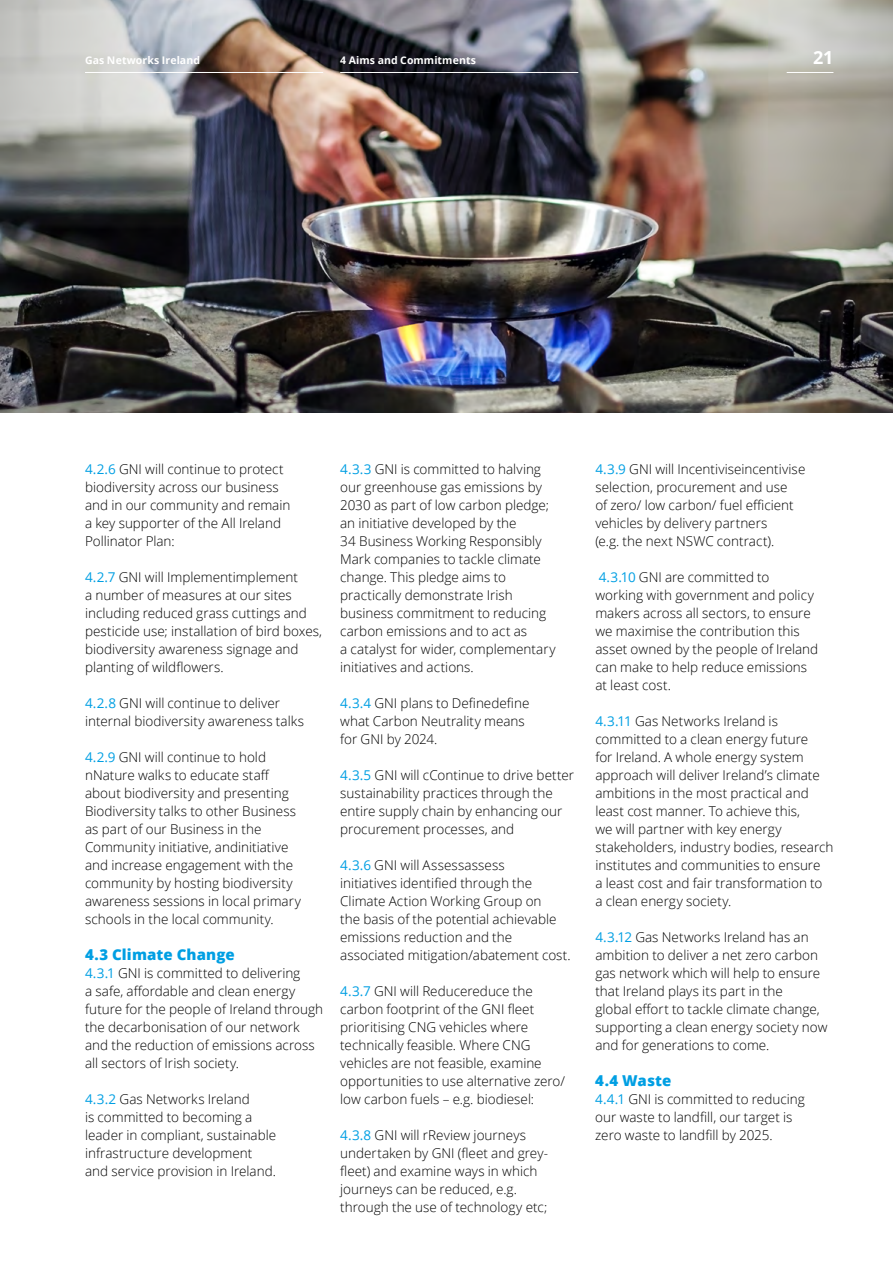
<style>
.page{position:relative;width:893px;height:1263px;background:#fff}
.page>*{position:absolute;margin:0;border:0;box-sizing:border-box;transform-origin:0 0}
.t1{font:700 18px "Open Sans";color:#fff}
.t2{font:800 15px "Open Sans";letter-spacing:.005em;color:#009fe3}
.t3{font:300 13.5px/18px "Open Sans";color:#000}
.t4{font:700 10.5px "Open Sans";letter-spacing:.01em;color:#fff}
.s1{font-weight:400;color:#009fe3}
</style>
<div class="page">
<img style="left:0;top:0;width:893px;height:412px">
<hr style="left:340px;top:72px;width:238px;height:1px;background:#fff">
<hr style="left:85px;top:72px;width:238px;height:1px;background:#fff">
<hr style="left:787px;top:72px;width:46px;height:1px;background:#fff">
<p class="t4" style="left:85px;top:53px;width:117px">Gas Networks Ireland</p>
<p class="t4" style="left:340px;top:53px;width:137px">4 Aims and Commitments</p>
<p class="t1" style="left:813px;top:45px;width:22px">21</p>
<p class="t3" style="left:85px;top:460px;width:200px"><span class="s1">4.2.6</span> GNI will continue to protect biodiversity across our business</p>
<p class="t3" style="left:85px;top:496px;width:207px">and in our community and remain</p>
<p class="t3" style="left:85px;top:514px;width:198px">a key supporter of the All Ireland<br>Pollinator Plan:</p>
<p class="t3" style="left:85px;top:568px;width:214px"><span class="s1">4.2.7</span> GNI will Implementimplement a number of measures at our sites</p>
<p class="t3" style="left:85px;top:604px;width:223px">including reduced grass cuttings and</p>
<p class="t3" style="left:85px;top:622px;width:239px">pesticide use; installation of bird boxes, biodiversity awareness signage and planting of wildflowers.</p>
<p class="t3" style="left:85px;top:694px;width:221px"><span class="s1">4.2.8</span> GNI will continue to deliver internal biodiversity awareness talks</p>
<p class="t3" style="left:85px;top:748px;width:213px"><span class="s1">4.2.9</span> GNI will continue to hold nNature walks to educate staff about biodiversity and presenting Biodiversity talks to other Business as part of our Business in the Community initiative, andinitiative</p>
<p class="t3" style="left:85px;top:855px;width:210px">and increase engagement with the</p>
<p class="t3" style="left:85px;top:873px;width:217px">community by hosting biodiversity awareness sessions in local primary schools in the local community.</p>
<h5 class="t2" style="left:85px;top:943px;width:151px">4.3 Climate Change</h5>
<p class="t3" style="left:85px;top:964px;width:217px"><span class="s1">4.3.1</span> GNI is committed to delivering a safe, affordable and clean energy</p>
<p class="t3" style="left:85px;top:1000px;width:240px">future for the people of Ireland through</p>
<p class="t3" style="left:85px;top:1018px;width:216px">the decarbonisation of our network</p>
<p class="t3" style="left:85px;top:1036px;width:231px">and the reduction of emissions across all sectors of Irish society.</p>
<p class="t3" style="left:85px;top:1090px;width:193px"><span class="s1">4.3.2</span> Gas Networks Ireland<br>is committed to becoming a leader in compliant, sustainable infrastructure development and service provision in Ireland.</p>
<p class="t3" style="left:340px;top:459px;width:210px"><span class="s1">4.3.3</span> GNI is committed to halving our greenhouse gas emissions by<br>2030 as part of low carbon pledge; an initiative developed by the<br>34 Business Working Responsibly<br>Mark companies to tackle climate</p>
<p class="t3" style="left:340px;top:567px;width:174px">change. This pledge aims to practically demonstrate Irish</p>
<p class="t3" style="left:340px;top:603px;width:217px">business commitment to reducing carbon emissions and to act as<br>a catalyst for wider, complementary initiatives and actions.</p>
<p class="t3" style="left:340px;top:693px;width:191px"><span class="s1">4.3.4</span> GNI plans to Definedefine what Carbon Neutrality means for GNI by 2024.</p>
<p class="t3" style="left:340px;top:765px;width:235px"><span class="s1">4.3.5</span> GNI will cContinue to drive better sustainability practices through the entire supply chain by enhancing our</p>
<p class="t3" style="left:340px;top:819px;width:175px">procurement processes, and</p>
<p class="t3" style="left:340px;top:855px;width:232px"><span class="s1">4.3.6</span> GNI will Assessassess<br>initiatives identified through the Climate Action Working Group on<br>the basis of the potential achievable emissions reduction and the associated mitigation/abatement cost.</p>
<p class="t3" style="left:340px;top:981px;width:203px"><span class="s1">4.3.7</span> GNI will Reducereduce the carbon footprint of the GNI fleet prioritising CNG vehicles where technically feasible. Where CNG vehicles are not feasible, examine</p>
<p class="t3" style="left:340px;top:1071px;width:226px">opportunities to use alternative zero/</p>
<p class="t3" style="left:340px;top:1089px;width:195px">low carbon fuels – e.g. biodiesel:</p>
<p class="t3" style="left:340px;top:1125px;width:209px"><span class="s1">4.3.8</span> GNI will rReview journeys undertaken by GNI (fleet and grey&shy;fleet) and examine ways in which journeys can be reduced, e.g. through the use of technology etc;</p>
<h5 class="t3" style="left:595px;top:459px;width:212px"><span class="s1">4.3.9</span> GNI will Incentiviseincentivise</h5>
<p class="t3" style="left:595px;top:477px;width:194px">selection, procurement and use</p>
<p class="t3" style="left:595px;top:495px;width:200px">of zero/ low carbon/ fuel efficient vehicles by delivery partners (e.g. the next NSWC contract).</p>
<p class="t3" style="left:595px;top:567px;width:224px"><span class="s1">4.3.10</span> GNI are committed to<br>working with government and policy makers across all sectors, to ensure we maximise the contribution this asset owned by the people of Ireland can make to help reduce emissions at least cost.</p>
<h5 class="t3" style="left:595px;top:711px;width:184px"><span class="s1">4.3.11</span> Gas Networks Ireland is</h5>
<p class="t3" style="left:595px;top:729px;width:214px">committed to a clean energy future for Ireland. A whole energy system</p>
<p class="t3" style="left:595px;top:765px;width:226px">approach will deliver Ireland’s climate ambitions in the most practical and</p>
<p class="t3" style="left:595px;top:801px;width:206px">least cost manner. To achieve this,</p>
<p class="t3" style="left:595px;top:819px;width:240px">we will partner with key energy stakeholders, industry bodies, research</p>
<p class="t3" style="left:595px;top:855px;width:227px">institutes and communities to ensure</p>
<p class="t3" style="left:595px;top:873px;width:229px">a least cost and fair transformation to a clean energy society.</p>
<p class="t3" style="left:595px;top:927px;width:226px"><span class="s1">4.3.12</span> Gas Networks Ireland has an ambition to deliver a net zero carbon gas network which will help to ensure</p>
<p class="t3" style="left:595px;top:981px;width:189px">that Ireland plays its part in the</p>
<p class="t3" style="left:595px;top:999px;width:226px">global effort to tackle climate change,</p>
<p class="t3" style="left:595px;top:1017px;width:234px">supporting a clean energy society now and for generations to come.</p>
<h5 class="t2" style="left:595px;top:1069px;width:78px">4.4 Waste</h5>
<p class="t3" style="left:595px;top:1090px;width:211px"><span class="s1">4.4.1</span> GNI is committed to reducing our waste to landfill, our target is zero waste to landfill by 2025.</p>
</div>
